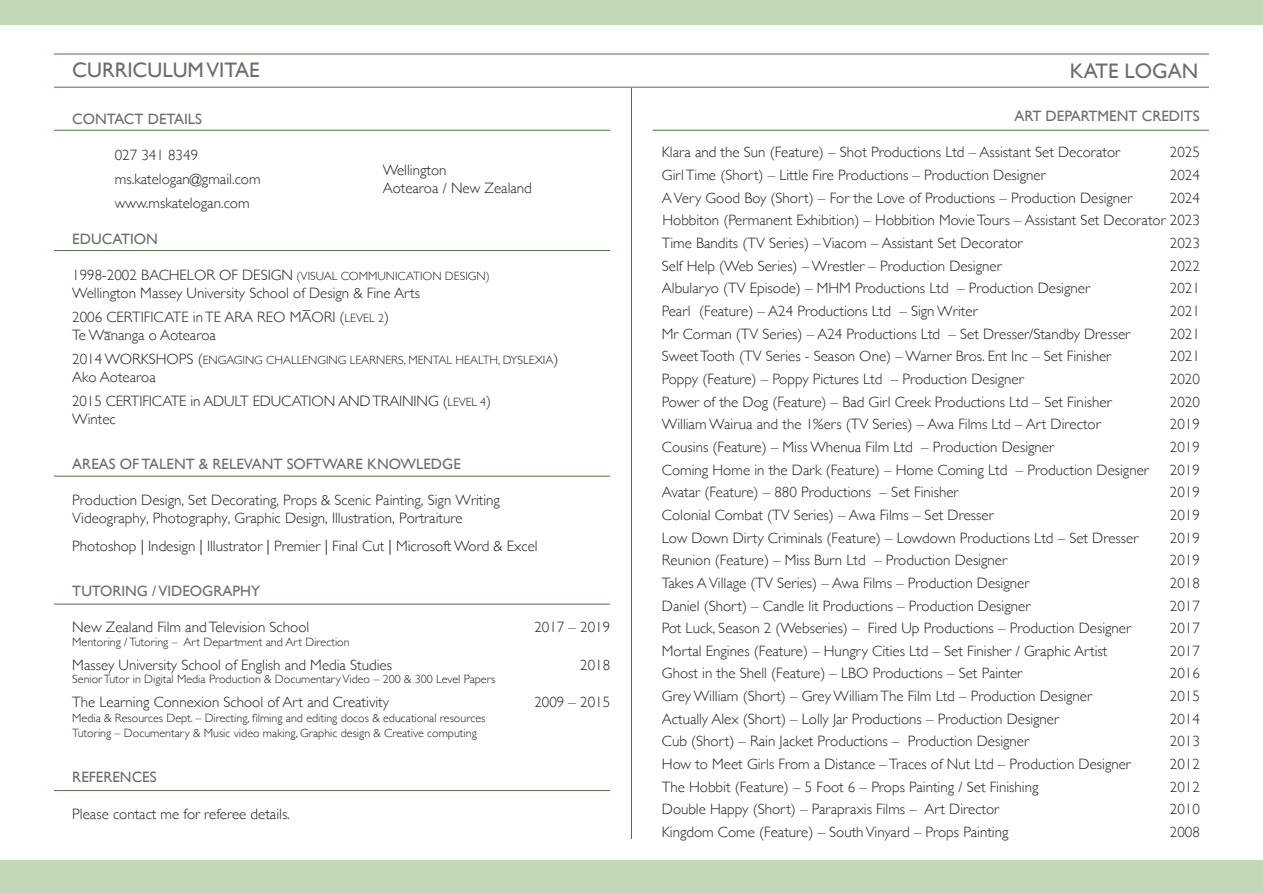
<style>
.page{position:relative;width:1263px;height:893px;background:#fff}
.page>*{position:absolute;margin:0;border:0;box-sizing:border-box;transform-origin:0 0}
.t1{font:21px "Gill Sans";color:#6c6d70}
.t2{font:300 15px "Gill Sans";color:#231f20}
.t3{font:15px "Gill Sans";color:#6c6d70}
.t4{font:300 12px "Gill Sans";color:#231f20}
.s1{font-size:15px}
.s2{font-size:12px}
.s3{font-family:"Helvetica"}
</style>
<div class="page">
<div style="left:0;top:860px;width:1263px;height:33px;background:#c2d8b7"></div>
<hr style="left:54px;top:54px;width:1155px;height:1px;background:#517049">
<hr style="left:54px;top:87px;width:1155px;height:1px;background:#517049">
<hr style="left:54px;top:130px;width:556px;height:1px;background:#517049">
<hr style="left:653px;top:130px;width:556px;height:1px;background:#517049">
<hr style="left:54px;top:250px;width:556px;height:1px;background:#517049">
<hr style="left:54px;top:476px;width:556px;height:1px;background:#517049">
<hr style="left:54px;top:604px;width:556px;height:1px;background:#517049">
<hr style="left:54px;top:790px;width:556px;height:1px;background:#517049">
<hr style="left:631px;top:88px;width:1px;height:751px;background:#517049">
<div style="left:0;top:0;width:1263px;height:24px;background:#c2d8b7"></div>
<p class="t1" style="left:72px;top:58px;width:189px">CURRICULUM VITAE</p>
<p class="t1" style="left:1070px;top:59px;width:130px">KATE LOGAN</p>
<p class="t3" style="left:72px;top:110px;width:131px">CONTACT DETAILS</p>
<p class="t2" style="left:115px;top:143px;width:85px">027 341 8349</p>
<p class="t2" style="left:115px;top:167px;width:147px">ms.katelogan@gmail.com</p>
<p class="t2" style="left:115px;top:191px;width:136px">www.mskatelogan.com</p>
<p class="t3" style="left:72px;top:230px;width:87px">EDUCATION</p>
<p class="t4" style="left:72px;top:266px;width:419px"><span class="s1">1998-2002 BACHELOR OF DESIGN</span> (VISUAL COMMUNICATION DESIGN)</p>
<p class="t2" style="left:72px;top:281px;width:349px">Wellington Massey University School of Design &amp; Fine Arts</p>
<p class="t2" style="left:72px;top:305px;width:318px">2006 CERTIFICATE in TE ARA REO MĀORI (<span class="s2">LEVEL 2</span>)</p>
<p class="t2" style="left:72px;top:323px;width:145px">Te Wānanga o Aotearoa</p>
<p class="t4" style="left:72px;top:350px;width:488px"><span class="s1">2014 WORKSHOPS (</span>ENGAGING CHALLENGING LEARNERS, MENTAL HEALTH, DYSLEXIA<span class="s1">)</span></p>
<p class="t2" style="left:72px;top:365px;width:85px">Ako Aotearoa</p>
<p class="t2" style="left:72px;top:389px;width:420px">2015 CERTIFICATE in ADULT EDUCATION AND TRAINING (<span class="s2">LEVEL 4</span>)</p>
<p class="t2" style="left:72px;top:407px;width:45px">Wintec</p>
<p class="t3" style="left:72px;top:455px;width:390px">AREAS OF TALENT &amp; RELEVANT SOFTWARE KNOWLEDGE</p>
<p class="t2" style="left:72px;top:488px;width:429px">Production Design, Set Decorating, Props &amp; Scenic Painting, Sign Writing</p>
<p class="t2" style="left:72px;top:506px;width:392px">Videography, Photography, Graphic Design, Illustration, Portraiture</p>
<p class="t2" style="left:72px;top:534px;width:467px">Photoshop <span class="s3">|</span> Indesign <span class="s3">|</span> Illustrator <span class="s3">|</span> Premier <span class="s3">|</span> Final Cut <span class="s3">|</span> Microsoft Word &amp; Excel</p>
<p class="t3" style="left:72px;top:582px;width:189px">TUTORING / VIDEOGRAPHY</p>
<p class="t2" style="left:72px;top:615px;width:239px">New Zealand Film and Television School</p>
<p class="t2" style="left:534px;top:615px;width:77px">2017 – 2019</p>
<p class="t4" style="left:72px;top:632px;width:279px">Mentoring / Tutoring – Art Department and Art Direction</p>
<p class="t2" style="left:72px;top:653px;width:321px">Massey University School of English and Media Studies</p>
<p class="t2" style="left:580px;top:653px;width:31px">2018</p>
<p class="t4" style="left:72px;top:670px;width:425px">Senior Tutor in Digital Media Production &amp; Documentary Video – 200 &amp; 300 Level Papers</p>
<p class="t2" style="left:72px;top:690px;width:318px">The Learning Connexion School of Art and Creativity</p>
<p class="t2" style="left:534px;top:690px;width:77px">2009 – 2015</p>
<p class="t4" style="left:72px;top:709px;width:415px">Media &amp; Resources Dept. – Directing, filming and editing docos &amp; educational resources</p>
<p class="t4" style="left:72px;top:724px;width:406px">Tutoring – Documentary &amp; Music video making, Graphic design &amp; Creative computing</p>
<p class="t3" style="left:72px;top:768px;width:86px">REFERENCES</p>
<p class="t2" style="left:383px;top:159px;width:65px">Wellington</p>
<p class="t2" style="left:383px;top:177px;width:151px">Aotearoa / New Zealand</p>
<p class="t2" style="left:72px;top:802px;width:219px">Please contact me for referee details.</p>
<p class="t3" style="left:1015px;top:108px;width:187px">ART DEPARTMENT CREDITS</p>
<p class="t2" style="left:662px;top:141px;width:460px">Klara and the Sun (Feature) – Shot Productions Ltd – Assistant Set Decorator</p>
<p class="t2" style="left:1170px;top:141px;width:31px">2025</p>
<p class="t2" style="left:662px;top:163px;width:385px">Girl Time (Short) – Little Fire Productions – Production Designer</p>
<p class="t2" style="left:1170px;top:163px;width:31px">2024</p>
<p class="t2" style="left:662px;top:186px;width:472px">A Very Good Boy (Short) – For the Love of Productions – Production Designer</p>
<p class="t2" style="left:1170px;top:186px;width:31px">2024</p>
<p class="t2" style="left:662px;top:209px;width:539px">Hobbiton (Permanent Exhibition) – Hobbition Movie Tours – Assistant Set Decorator 2023</p>
<p class="t2" style="left:662px;top:231px;width:362px">Time Bandits (TV Series) – Viacom – Assistant Set Decorator</p>
<p class="t2" style="left:1170px;top:231px;width:31px">2023</p>
<p class="t2" style="left:662px;top:254px;width:341px">Self Help (Web Series) – Wrestler – Production Designer</p>
<p class="t2" style="left:1170px;top:254px;width:31px">2022</p>
<p class="t2" style="left:662px;top:277px;width:430px">Albularyo (TV Episode) – MHM Productions Ltd – Production Designer</p>
<p class="t2" style="left:1170px;top:277px;width:31px">2021</p>
<p class="t2" style="left:662px;top:299px;width:317px">Pearl (Feature) – A24 Productions Ltd – Sign Writer</p>
<p class="t2" style="left:1170px;top:299px;width:31px">2021</p>
<p class="t2" style="left:662px;top:322px;width:470px">Mr Corman (TV Series) – A24 Productions Ltd – Set Dresser/Standby Dresser</p>
<p class="t2" style="left:1170px;top:322px;width:31px">2021</p>
<p class="t2" style="left:662px;top:345px;width:451px">Sweet Tooth (TV Series - Season One) – Warner Bros. Ent Inc – Set Finisher</p>
<p class="t2" style="left:1170px;top:345px;width:31px">2021</p>
<p class="t2" style="left:662px;top:367px;width:363px">Poppy (Feature) – Poppy Pictures Ltd – Production Designer</p>
<p class="t2" style="left:1170px;top:367px;width:31px">2020</p>
<p class="t2" style="left:662px;top:390px;width:451px">Power of the Dog (Feature) – Bad Girl Creek Productions Ltd – Set Finisher</p>
<p class="t2" style="left:1170px;top:390px;width:31px">2020</p>
<p class="t2" style="left:662px;top:413px;width:440px">William Wairua and the 1%ers (TV Series) – Awa Films Ltd – Art Director</p>
<p class="t2" style="left:1170px;top:413px;width:31px">2019</p>
<p class="t2" style="left:662px;top:435px;width:394px">Cousins (Feature) – Miss Whenua Film Ltd – Production Designer</p>
<p class="t2" style="left:1170px;top:435px;width:31px">2019</p>
<p class="t2" style="left:662px;top:458px;width:488px">Coming Home in the Dark (Feature) – Home Coming Ltd – Production Designer</p>
<p class="t2" style="left:1170px;top:458px;width:31px">2019</p>
<p class="t2" style="left:662px;top:480px;width:298px">Avatar (Feature) – 880 Productions – Set Finisher</p>
<p class="t2" style="left:1170px;top:480px;width:31px">2019</p>
<p class="t2" style="left:662px;top:503px;width:333px">Colonial Combat (TV Series) – Awa Films – Set Dresser</p>
<p class="t2" style="left:1170px;top:503px;width:31px">2019</p>
<p class="t2" style="left:662px;top:526px;width:478px">Low Down Dirty Criminals (Feature) – Lowdown Productions Ltd – Set Dresser</p>
<p class="t2" style="left:1170px;top:526px;width:31px">2019</p>
<p class="t2" style="left:662px;top:548px;width:347px">Reunion (Feature) – Miss Burn Ltd – Production Designer</p>
<p class="t2" style="left:1170px;top:548px;width:31px">2019</p>
<p class="t2" style="left:662px;top:571px;width:369px">Takes A Village (TV Series) – Awa Films – Production Designer</p>
<p class="t2" style="left:1170px;top:571px;width:31px">2018</p>
<p class="t2" style="left:662px;top:594px;width:370px">Daniel (Short) – Candle lit Productions – Production Designer</p>
<p class="t2" style="left:1170px;top:594px;width:31px">2017</p>
<p class="t2" style="left:662px;top:616px;width:471px">Pot Luck, Season 2 (Webseries) – Fired Up Productions – Production Designer</p>
<p class="t2" style="left:1170px;top:616px;width:31px">2017</p>
<p class="t2" style="left:662px;top:639px;width:447px">Mortal Engines (Feature) – Hungry Cities Ltd – Set Finisher / Graphic Artist</p>
<p class="t2" style="left:1170px;top:639px;width:31px">2017</p>
<p class="t2" style="left:662px;top:662px;width:362px">Ghost in the Shell (Feature) – LBO Productions – Set Painter</p>
<p class="t2" style="left:1170px;top:662px;width:31px">2016</p>
<p class="t2" style="left:662px;top:684px;width:432px">Grey William (Short) – Grey William The Film Ltd – Production Designer</p>
<p class="t2" style="left:1170px;top:684px;width:31px">2015</p>
<p class="t2" style="left:662px;top:707px;width:399px">Actually Alex (Short) – Lolly Jar Productions – Production Designer</p>
<p class="t2" style="left:1170px;top:707px;width:31px">2014</p>
<p class="t2" style="left:662px;top:730px;width:369px">Cub (Short) – Rain Jacket Productions – Production Designer</p>
<p class="t2" style="left:1170px;top:730px;width:31px">2013</p>
<p class="t2" style="left:662px;top:752px;width:471px">How to Meet Girls From a Distance – Traces of Nut Ltd – Production Designer</p>
<p class="t2" style="left:1170px;top:752px;width:31px">2012</p>
<p class="t2" style="left:662px;top:775px;width:378px">The Hobbit (Feature) – 5 Foot 6 – Props Painting / Set Finishing</p>
<p class="t2" style="left:1170px;top:775px;width:31px">2012</p>
<p class="t2" style="left:662px;top:798px;width:339px">Double Happy (Short) – Parapraxis Films – Art Director</p>
<p class="t2" style="left:1170px;top:798px;width:31px">2010</p>
<p class="t2" style="left:662px;top:820px;width:348px">Kingdom Come (Feature) – South Vinyard – Props Painting</p>
<p class="t2" style="left:1170px;top:820px;width:31px">2008</p>
</div>
